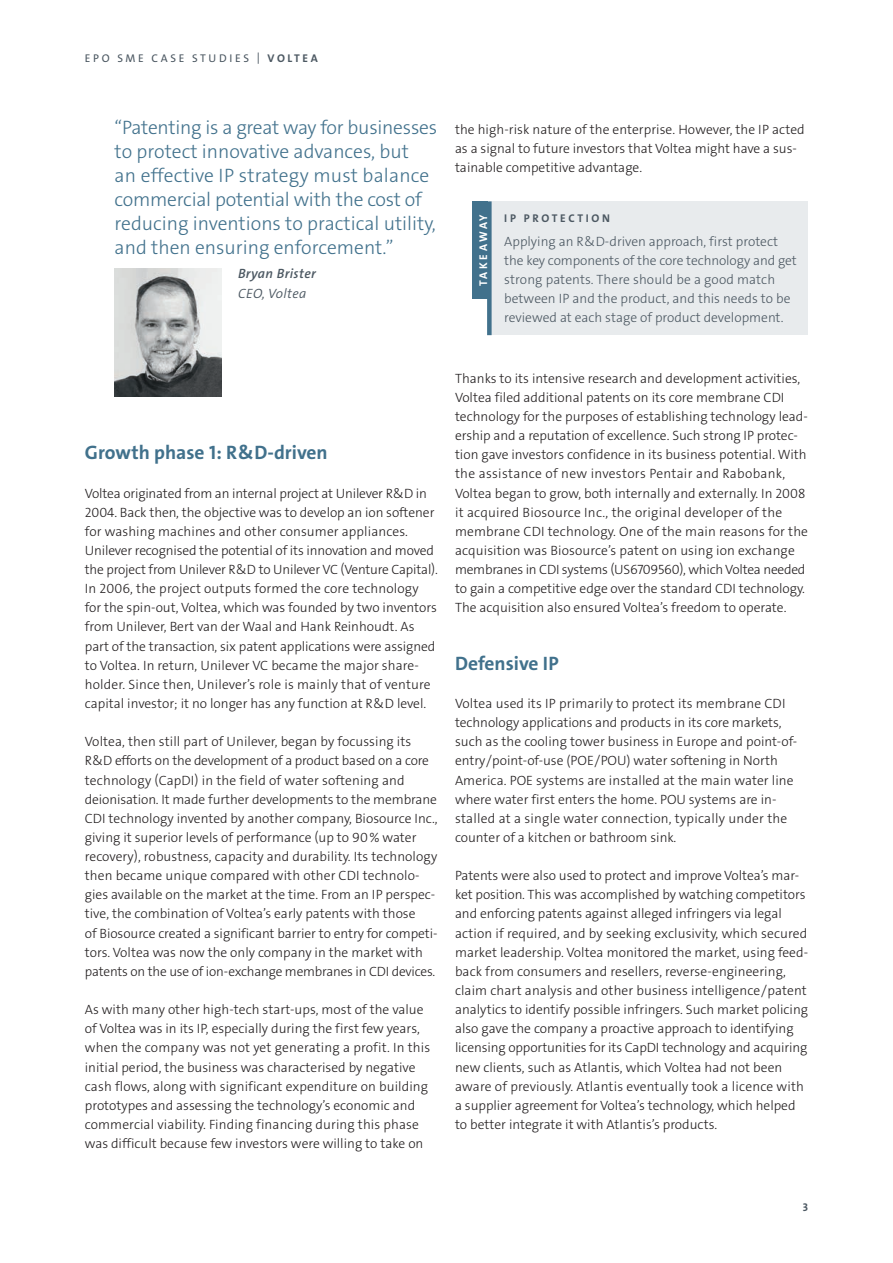
<style>
.page{position:relative;width:893px;height:1263px;background:#fff}
.page>*{position:absolute;margin:0;border:0;box-sizing:border-box;transform-origin:0 0}
.t1{font:19.5px/24px "The Sans LP3 Lig";color:#41718c}
.t2{font:19.5px "The Sans LP7 Bld";color:#41718c}
.t3{font:13.5px/19.2px "The Sans LP3 Lig";color:#231f20}
.t4{font:13.5px/19.2px "The Sans LP3 Lig";color:#4c5862}
.t5{font:13.5px "The Sans LP6 Se Bld IT";letter-spacing:.025em;color:#4c5862}
.t6{font:13.5px "The Sans LP4 Se Lig IT";letter-spacing:.025em;color:#4c5862}
.t7{font:11.25px "The Sans LP5 Plain";letter-spacing:.235em;color:#4c5862}
.t8{font:11.25px "The Sans LP7 Bld";letter-spacing:.24em;color:#4c5862}
.t9{font:11.25px "The Sans LP7 Bld";letter-spacing:.19em;color:#fff}
.s1{font-family:"The Sans LP7 Bld"}
</style>
<div class="page">
<img style="left:115px;top:268px;width:106px;height:129px">
<div style="left:489px;top:201px;width:319px;height:134px;background:#e8ebed"></div>
<hr style="left:487px;top:201px;width:4px;height:134px;background:#41718c">
<div style="left:472px;top:201px;width:15px;height:98px;background:#41718c"></div>
<p class="t7" style="left:85px;top:54px;width:234px">EPO SME CASE STUDIES | <span class="s1">VOLTEA</span></p>
<h1 class="t1" style="left:115px;top:117px;width:324px">“Patenting is a great way for businesses to protect innovative advances, but<br>an effective IP strategy must balance commercial potential with the cost of reducing inventions to practical utility, and then ensuring enforcement.”</h1>
<p class="t5" style="left:238px;top:268px;width:79px">Bryan Brister</p>
<p class="t6" style="left:238px;top:288px;width:70px">CEO, Voltea</p>
<p class="t3" style="left:455px;top:121px;width:351px">the high-risk nature of the enterprise. However, the IP acted as a signal to future investors that Voltea might have a sus&shy;tainable competitive advantage.</p>
<p class="t9" style="left:479px;top:286px;width:74px;rotate:-90deg">TAKEAWAY</p>
<p class="t8" style="left:504px;top:214px;width:107px">IP PROTECTION</p>
<p class="t4" style="left:504px;top:233px;width:294px">Applying an R &amp; D-driven approach, first protect the key components of the core technology and get strong patents. There should be a good match between IP and the product, and this needs to be reviewed at each stage of product development.</p>
<h1 class="t2" style="left:85px;top:445px;width:244px">Growth phase 1: R &amp; D-driven</h1>
<p class="t3" style="left:85px;top:485px;width:354px">Voltea originated from an internal project at Unilever R &amp; D in 2004. Back then, the objective was to develop an ion softener for washing machines and other consumer appliances.<br>Unilever recognised the potential of its innovation and moved the project from Unilever R &amp; D to Unilever VC (Venture Capital).<br>In 2006, the project outputs formed the core technology for the spin-out, Voltea, which was founded by two inventors from Unilever, Bert van der Waal and Hank Reinhoudt. As part of the transaction, six patent applications were assigned to Voltea. In return, Unilever VC became the major share&shy;holder. Since then, Unilever’s role is mainly that of venture capital investor; it no longer has any function at R &amp; D level.</p>
<p class="t3" style="left:85px;top:733px;width:354px">Voltea, then still part of Unilever, began by focussing its<br>R &amp; D efforts on the development of a product based on a core technology (CapDI) in the field of water softening and deionisation. It made further developments to the membrane CDI technology invented by another company, Biosource Inc., giving it superior levels of performance (up to 90 % water recovery), robustness, capacity and durability. Its technology then became unique compared with other CDI technolo&shy;gies available on the market at the time. From an IP perspec&shy;tive, the combination of Voltea’s early patents with those<br>of Biosource created a significant barrier to entry for competi&shy;tors. Voltea was now the only company in the market with patents on the use of ion-exchange membranes in CDI devices.</p>
<p class="t3" style="left:85px;top:1001px;width:347px">As with many other high-tech start-ups, most of the value of Voltea was in its IP, especially during the first few years, when the company was not yet generating a profit. In this initial period, the business was characterised by negative cash flows, along with significant expenditure on building prototypes and assessing the technology’s economic and commercial viability. Finding financing during this phase was difficult because few investors were willing to take on</p>
<p class="t3" style="left:455px;top:370px;width:354px">Thanks to its intensive research and development activities, Voltea filed additional patents on its core membrane CDI technology for the purposes of establishing technology lead&shy;ership and a reputation of excellence. Such strong IP protec&shy;tion gave investors confidence in its business potential. With the assistance of new investors Pentair and Rabobank, Voltea began to grow, both internally and externally. In 2008 it acquired Biosource Inc., the original developer of the membrane CDI technology. One of the main reasons for the acquisition was Biosource’s patent on using ion exchange membranes in CDI systems (US6709560), which Voltea needed to gain a competitive edge over the standard CDI technology.<br>The acquisition also ensured Voltea’s freedom to operate.</p>
<h1 class="t2" style="left:455px;top:655px;width:105px">Defensive IP</h1>
<p class="t3" style="left:455px;top:695px;width:344px">Voltea used its IP primarily to protect its membrane CDI technology applications and products in its core markets, such as the cooling tower business in Europe and point-of&shy;entry / point-of-use (POE / POU) water softening in North America. POE systems are installed at the main water line where water first enters the home. POU systems are in&shy;stalled at a single water connection, typically under the counter of a kitchen or bathroom sink.</p>
<p class="t3" style="left:455px;top:867px;width:354px">Patents were also used to protect and improve Voltea’s mar&shy;ket position. This was accomplished by watching competitors and enforcing patents against alleged infringers via legal action if required, and by seeking exclusivity, which secured market leadership. Voltea monitored the market, using feed&shy;back from consumers and resellers, reverse-engineering, claim chart analysis and other business intelligence / patent analytics to identify possible infringers. Such market policing also gave the company a proactive approach to identifying licensing opportunities for its CapDI technology and acquiring new clients, such as Atlantis, which Voltea had not been aware of previously. Atlantis eventually took a licence with a supplier agreement for Voltea’s technology, which helped to better integrate it with Atlantis’s products.</p>
<p class="t8" style="left:802px;top:1203px;width:7px">3</p>
</div>
